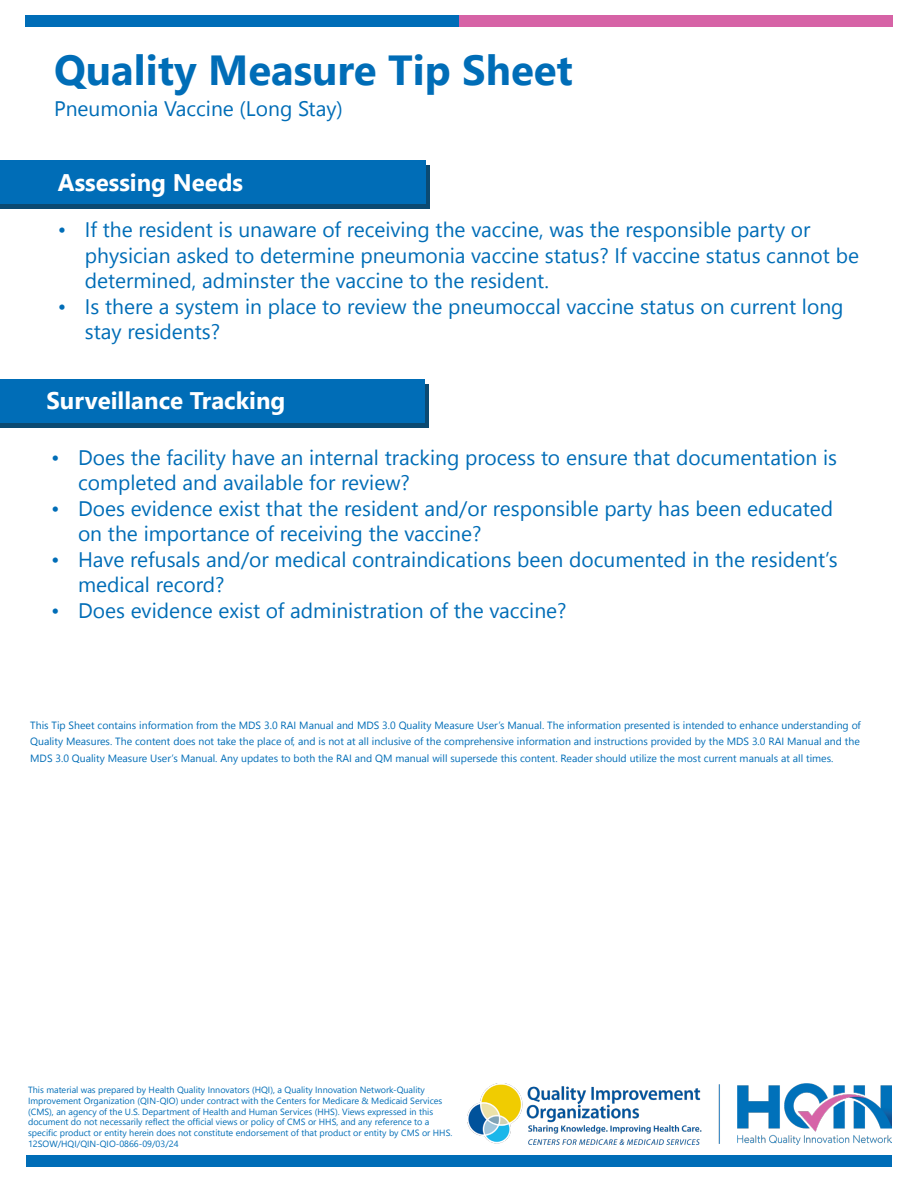
<style>
.page{position:relative;width:918px;height:1188px;background:#fff}
.page>*{position:absolute;margin:0;border:0;box-sizing:border-box;transform-origin:0 0}
.t1{font:700 42px "Nirmala UI";color:#006db7}
.t2{font:700 24px "Nirmala UI";color:#fff}
.t3{font:21px/25.5px "Nirmala UI";color:#006db7}
.t4{font:10.5px/16.5px "Nirmala UI";color:#006db7;text-align:justify}
.t5{font:9px/10.8px "Nirmala UI";color:#006db7}
</style>
<div class="page">
<div style="left:26px;top:16px;width:433px;height:11px;background:#006db7"></div>
<div style="left:459px;top:16px;width:433px;height:11px;background:#d663a6"></div>
<div style="left:0;top:384px;width:429px;height:44px;background:#0b4a72"></div>
<div style="left:0;top:379px;width:424px;height:44px;background:#006db7"></div>
<div style="left:26px;top:1155px;width:866px;height:11px;background:#006db7"></div>
<img style="left:467px;top:1083px;width:425px;height:62px">
<div style="left:0;top:166px;width:430px;height:43px;background:#0b4a72"></div>
<div style="left:0;top:161px;width:425px;height:43px;background:#006db7"></div>
<p class="t1" style="left:54px;top:35px;width:520px">Quality Measure Tip Sheet</p>
<p class="t3" style="left:54px;top:95px;width:290px">Pneumonia Vaccine (Long Stay)</p>
<p class="t2" style="left:58px;top:162px;width:187px">Assessing Needs</p>
<p class="t3" style="left:85px;top:216px;width:776px;text-indent:-27px">• If the resident is unaware of receiving the vaccine, was the responsible party or physician asked to determine pneumonia vaccine status? If vaccine status cannot be determined, adminster the vaccine to the resident.</p>
<p class="t3" style="left:85px;top:292px;width:760px;text-indent:-27px">• Is there a system in place to review the pneumoccal vaccine status on current long stay residents?</p>
<p class="t2" style="left:46px;top:381px;width:240px">Surveillance Tracking</p>
<p class="t3" style="left:78px;top:443px;width:761px;text-indent:-27px">• Does the facility have an internal tracking process to ensure that documentation is completed and available for review?</p>
<p class="t3" style="left:78px;top:494px;width:757px;text-indent:-27px">• Does evidence exist that the resident and/or responsible party has been educated on the importance of receiving the vaccine?</p>
<p class="t3" style="left:78px;top:545px;width:761px;text-indent:-27px">• Have refusals and/or medical contraindications been documented in the resident’s medical record?</p>
<p class="t3" style="left:51px;top:596px;width:517px">• Does evidence exist of administration of the vaccine?</p>
<p class="t4" style="left:30px;top:716px;width:832px">This Tip Sheet contains information from the MDS 3.0 RAI Manual and MDS 3.0 Quality Measure User’s Manual. The information presented is intended to enhance understanding of Quality Measures. The content does not take the place of, and is not at all inclusive of the comprehensive information and instructions provided by the MDS 3.0 RAI Manual and the MDS 3.0 Quality Measure User’s Manual. Any updates to both the RAI and QM manual will supersede this content. Reader should utilize the most current manuals at all times.</p>
<p class="t5" style="left:28px;top:1084px;width:426px">This material was prepared by Health Quality Innovators (HQI), a Quality Innovation Network-Quality Improvement Organization (QIN-QIO) under contract with the Centers for Medicare &amp; Medicaid Services (CMS), an agency of the U.S. Department of Health and Human Services (HHS). Views expressed in this document do not necessarily reflect the official views or policy of CMS or HHS, and any reference to a specific product or entity herein does not constitute endorsement of that product or entity by CMS or HHS.<br>12SOW/HQI/QIN-QIO-0866-09/03/24</p>
</div>
